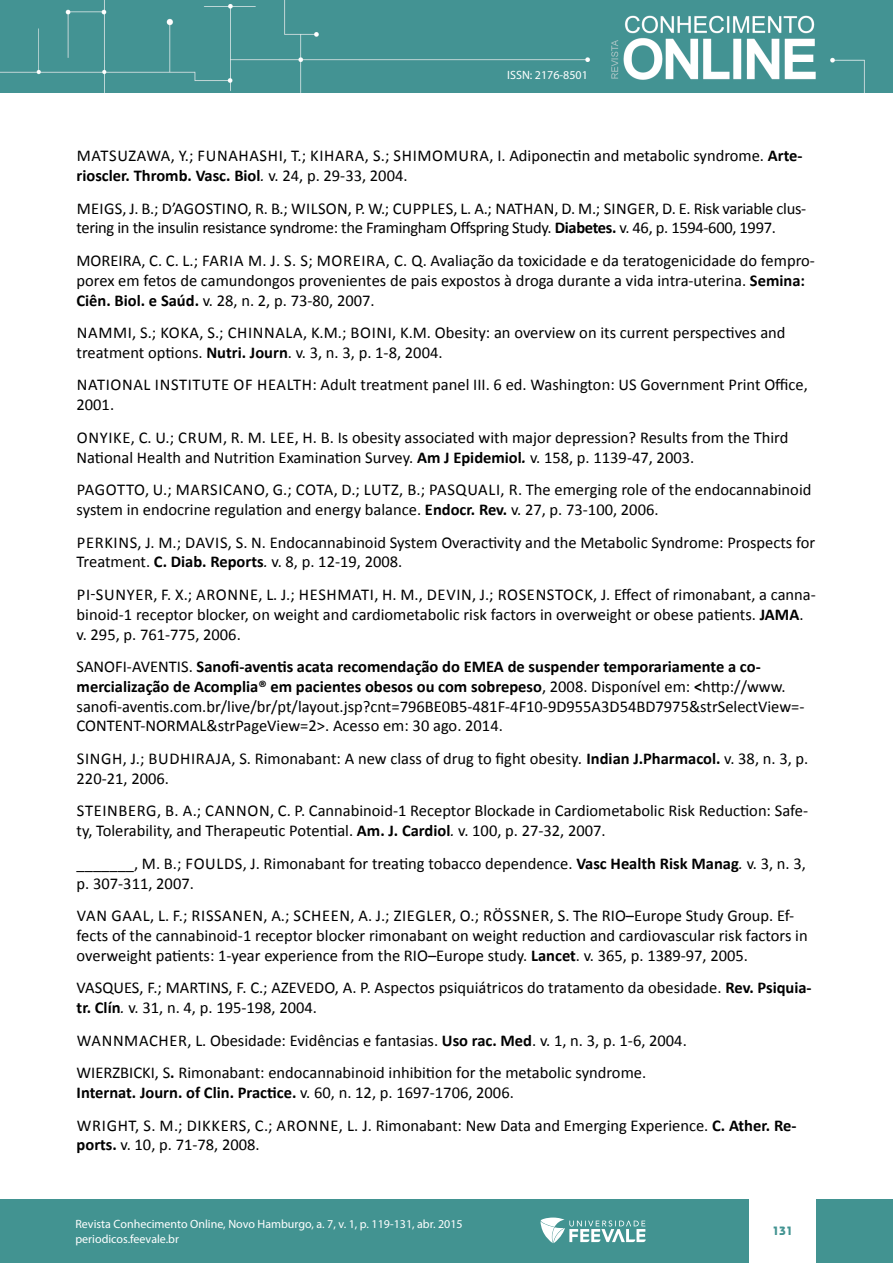
<style>
.page{position:relative;width:893px;height:1263px;background:#fff}
.page>*{position:absolute;margin:0;border:0;box-sizing:border-box;transform-origin:0 0}
.t1{font:16.5px/19.8px "Calibri";color:#000}
.t2{font:16.5px/32.5px "Calibri";letter-spacing:.02em;color:#000}
.t3{font:16.5px/32.5px "Calibri";letter-spacing:.04em;color:#000}
.t4{font:16.5px/32.5px "Calibri";letter-spacing:-.02em;color:#000}
.t5{font:12px/15px "Myriad Pro";color:#fff}
.t6{font:700 12px "Bauhaus IT Cby BT";color:#429391}
.s1{font-weight:700}
.s2{font-style:italic}
.s3{font-weight:700;font-style:italic}
</style>
<div class="page">
<div style="left:816px;top:1199px;width:77px;height:64px;background:#429391"></div>
<div style="left:0;top:1199px;width:748px;height:64px;background:#429391"></div>
<svg style="left:540px;top:1217px;width:106px;height:26px"></svg>
<img style="left:0;top:0;width:893px;height:93px">
<p class="t5" style="left:507px;top:67px;width:82px">ISSN: 2176-8501</p>
<p class="t3" style="left:77px;top:139px;width:141px">Matsuzawa, Y.; FUNA</p>
<p class="t3" style="left:239px;top:139px;width:231px">HASHI, T.; KI HARA, S.; SHI MOMURA</p>
<p class="t1" style="left:489px;top:146px;width:315px">, I . Adiponectin and metabolic syndrome. <span class="s1">Arte-</span></p>
<p class="t2" style="left:77px;top:159px;width:731px"><span class="s1">rioscler. Thromb. Vasc. Biol</span><span class="s2">.</span> v. 24, p. 29-33, 2004.<br>Meigs, J. B.; D’Agostino, R. B.; Wilson, P. W.; Cupples, L. A.; Nathan, D. M.; Singer, D. E. Risk variable clus-</p>
<p class="t4" style="left:77px;top:212px;width:701px">tering in the insulin resistance syndrome: the Framingham Offspring Study. <span class="s1">Diabetes.</span> v. 46, p. 1594-600, 1997.<br>MOREIRA</p>
<p class="t1" style="left:77px;top:251px;width:740px;text-indent:309px">, C. Q. Avaliação da toxicidade e da teratogenicidade do fempro&shy;porex em fetos de camundongos provenientes de pais expostos à droga durante a vida intra-uterina. <span class="s1">Semina:<br>Ciên. Biol. e Saúd.</span> v. 28, n. 2, p. 73-80, 2007.</p>
<p class="t1" style="left:77px;top:323px;width:711px">N ammi, S.; Koka, S.; Ch innala, K.M .; Boini, K.M. Obesity: an overview on its current perspectives and treatment options. <span class="s1">Nutri. Journ</span>. v. 3, n. 3, p. 1-8, 2004.</p>
<p class="t1" style="left:77px;top:375px;width:733px">National I nstitute of Health : Adult treatment panel III . 6 ed. Washington: US Government Print Office,<br>2001.</p>
<p class="t1" style="left:77px;top:427px;width:713px">Onyike, C. U.; Crum, R. M . Lee, H. B. Is obesity associated with major depression? Results from the Third<br>National Health and N utrition Examination Survey. <span class="s1">Am J Epidemiol</span><span class="s3">.</span> v. 158, p. 1139-47, 2003.</p>
<p class="t1" style="left:77px;top:480px;width:736px">Pagotto, U.; Mars icano, G.; Cota, D.; LUTZ, B.; PASQUALI, R. The emerging role of the endocannabinoid system in endocrine regulation and energy balance. <span class="s1">Endocr. Rev.</span> v. 27, p. 73-100, 2006.</p>
<p class="t1" style="left:77px;top:532px;width:740px">PERKIN S, J. M.; Davis, S. N . Endocannabinoid System Overactivity and the Metabolic Syndrome: Prospects for<br>Treatment. <span class="s1">C. Diab. Reports</span><span class="s2">.</span> v. 8, p. 12-19, 2008.</p>
<p class="t1" style="left:77px;top:585px;width:741px">Pi-Sunyer, F. X.; Aronne, L. J.; Hesh mati, H. M., Devin, J.; Rose nstock, J. Effect of rimonabant, a canna&shy;binoid-1 receptor blocker, on weight and cardiometabolic risk factors in overweight or obese patients. <span class="s1">JAMA</span>. v. 295, p. 761-775, 2006.</p>
<p class="t1" style="left:77px;top:657px;width:19px">SANO</p>
<p class="t1" style="left:141px;top:251px;width:78px">, C. C. L.; FARIA</p>
<p class="t1" style="left:248px;top:251px;width:94px">M. J. S. S; MOREIRA</p>
<p class="t1" style="left:77px;top:657px;width:729px;text-indent:39px">FI-AVENTIS. <span class="s1">Sanofi-aventis acata recomendação do EMEA de suspender temporariamente a co&shy;mercialização de Acomplia® em pacientes obesos ou com sobrepeso</span>, 2008. Disponível em: <span class="s1">&lt;</span>http://www. sanofi-aventis.com.br/live/br/pt/layout.jsp?cnt=796BE0B5-481F-4F10-9D955A3D54BD7975&amp;strSelectView=- CONTENT</p>
<p class="t1" style="left:140px;top:716px;width:16px">-NOR</p>
<p class="t1" style="left:176px;top:716px;width:328px">MAL&amp;strPageView=2&gt;. Acesso em: 30 ago. 2014.</p>
<p class="t1" style="left:77px;top:749px;width:733px;text-indent:36px">H, J.; B udh iraja, S. Rimonabant: A new class of drug to fight obesity<span class="s2">.</span> <span class="s1">Indian J.Pharmacol.</span> v. 38, n. 3, p.<br>220-21, 2006.</p>
<p class="t1" style="left:77px;top:801px;width:10px">STEINBERG</p>
<p class="t1" style="left:157px;top:801px;width:70px">, B. A.; CANNON</p>
<p class="t1" style="left:77px;top:749px;width:10px">SING</p>
<p class="t1" style="left:77px;top:801px;width:733px;text-indent:193px">, C. P. Cannabinoid-1 Receptor Blockade in Cardiometabolic Risk Reduction: Safe&shy;ty, Tolerability, and Therapeutic Potential. <span class="s1">Am. J. Cardiol</span><span class="s2">.</span> v. 100, p. 27-32, 2007.</p>
<p class="t1" style="left:77px;top:853px;width:731px">_______, M . B.; Foul ds, J. Rimonabant for treating tobacco dependence. <span class="s1">Vasc Health Risk Manag</span><span class="s2">.</span> v. 3, n. 3, p. 307-311, 2007.</p>
<p class="t1" style="left:77px;top:906px;width:733px">Van Gaal, L. F.; RI SSAN EN, A.; SCHEEN, A. J.; ZIEG LER, O.; Rössner, S. The RIO–Europe Study Group. Ef&shy;fects of the cannabinoid-1 receptor blocker rimonabant on weight reduction and cardiovascular risk factors in overweight patients: 1-year experience from the RIO–Europe study. <span class="s1">Lancet</span>. v. 365, p. 1389-97, 2005.</p>
<p class="t1" style="left:77px;top:978px;width:113px">VASQUES, F.; MARTINS</p>
<p class="t1" style="left:77px;top:978px;width:737px;text-indent:152px">, F. C.; AZEVEDO, A. P. Aspectos psiquiátricos do tratamento da obesidade. <span class="s1">Rev. Psiquia&shy;tr. Clín</span><span class="s2">.</span> v. 31, n. 4, p. 195-198, 2004.</p>
<p class="t3" style="left:77px;top:1024px;width:83px">Wannmacher</p>
<p class="t1" style="left:77px;top:1024px;width:612px;line-height:32.5px;text-indent:111px">, L. Obesidade: Evidências e fantasias. <span class="s1">Uso rac. Med</span>. v. 1, n. 3, p. 1-6, 2004.<br>WI ERZBICKI, S<span class="s1">.</span> Rimonabant: endocannabinoid inhibition for the metabolic syndrome.</p>
<p class="t3" style="left:77px;top:1076px;width:439px"><span class="s1">Internat. Journ. of Clin. Practice.</span> v. 60, n. 12, p. 1697-1706, 2006.<br>Wright, S. M.; Dikkers</p>
<p class="t1" style="left:77px;top:1115px;width:721px;text-indent:170px">, C.; Aronne, L. J. Rimonabant: New Data and Emerging Experience. <span class="s1">C. Ather. Re&shy;ports.</span> v. 10, p. 71-78, 2008.</p>
<p class="t5" style="left:75px;top:1216px;width:389px">Revista Conhecimento Online, Novo Hamburgo, a. 7, v. 1, p. 119-131, abr. 2015 periodicos.feevale.br</p>
<p class="t6" style="left:772px;top:1223px;width:22px">131</p>
</div>
